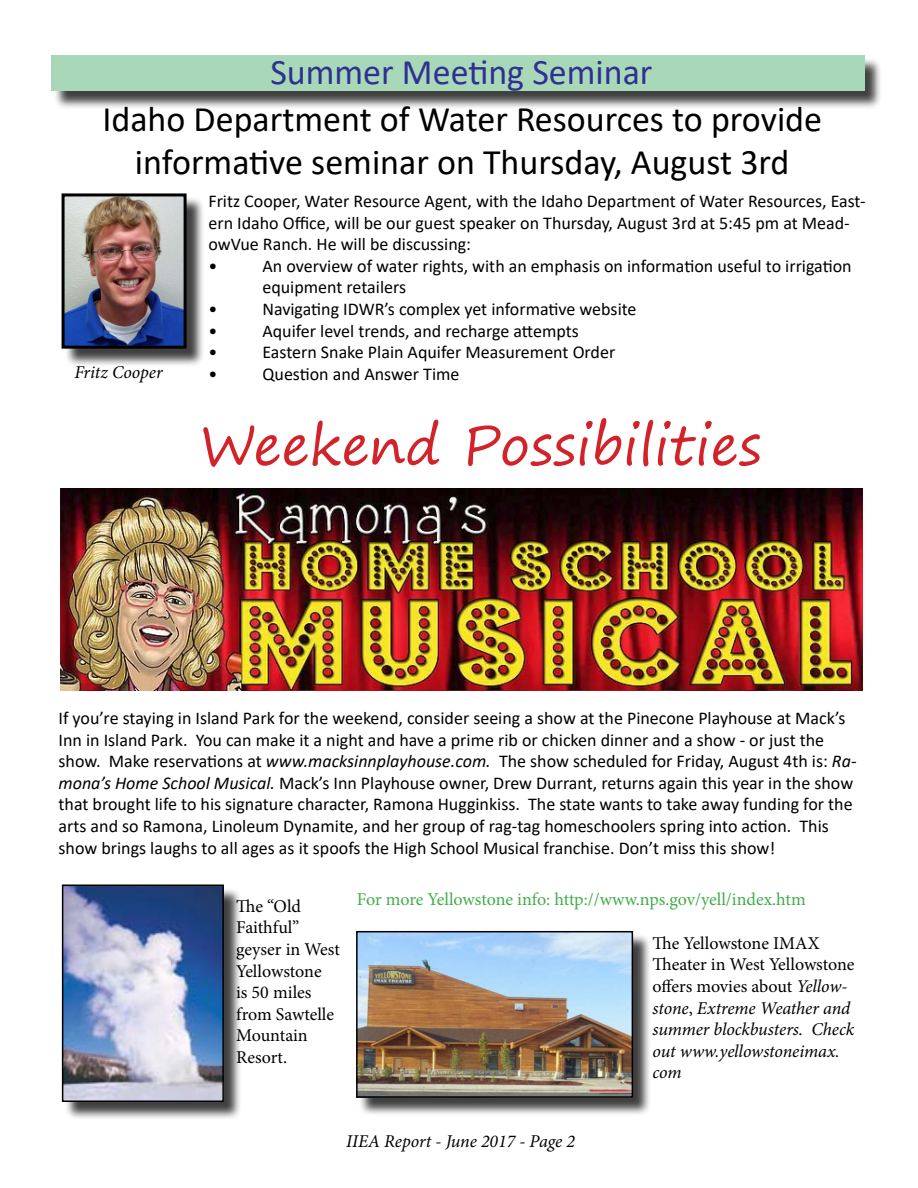
<style>
.page{position:relative;width:918px;height:1188px;background:#fff}
.page>*{position:absolute;margin:0;border:0;box-sizing:border-box;transform-origin:0 0}
.t1{font:54px "Segoe Print";color:#d2232a}
.t2{font:36px/43.2px "Calibri";color:#000;text-align:center}
.t3{font:36px "Calibri";color:#2e3092}
.t4{font:18px/21.6px "Calibri";color:#000}
.t5{font:italic 18px/21.6px "Minion Pro";letter-spacing:-.005em;color:#000}
.t6{font:18px/21.6px "Minion Pro";color:#000}
.t7{font:18px "Minion Pro";letter-spacing:-.005em;color:#41ad49}
.s1{font-style:italic}
.s2{font-style:normal}
</style>
<div class="page">
<div style="left:53px;top:57px;width:830px;height:52px;background:#000;opacity:.75"></div>
<div style="left:51px;top:55px;width:813px;height:36px;background:#a8d8b7"></div>
<div style="left:64px;top:887px;width:179px;height:234px;background:#000;opacity:.75"></div>
<img style="left:65px;top:888px;width:156px;height:211px">
<div style="left:62px;top:885px;width:162px;height:217px;border:2px solid #000"></div>
<div style="left:358px;top:933px;width:294px;height:183px;background:#000;opacity:.75"></div>
<img style="left:359px;top:934px;width:271px;height:161px">
<div style="left:356px;top:931px;width:277px;height:167px;border:2px solid #000"></div>
<img style="left:60px;top:488px;width:803px;height:202px">
<div style="left:64px;top:196px;width:141px;height:171px;background:#000;opacity:.75"></div>
<img style="left:66px;top:197px;width:117px;height:148px">
<div style="left:62px;top:193px;width:125px;height:156px;border:3px solid #000"></div>
<h2 class="t3" style="left:270px;top:47px;width:384px">Summer Meeting Seminar</h2>
<h2 class="t2" style="left:102px;top:96px;width:721px">Idaho Department of Water Resources to provide informative seminar on Thursday, August 3rd</h2>
<p class="t4" style="left:208px;top:190px;width:659px">Fritz Cooper, Water Resource Agent, with the Idaho Department of Water Resources, East&shy;ern Idaho Office, will be our guest speaker on Thursday, August 3rd at 5:45 pm at Mead&shy;owVue Ranch. He will be discussing:<br>•</p>
<p class="t4" style="left:262px;top:255px;width:591px">An overview of water rights, with an emphasis on information useful to irrigation equipment retailers</p>
<p class="t4" style="left:208px;top:298px;width:10px">•</p>
<p class="t4" style="left:262px;top:298px;width:376px">Navigating IDWR’s complex yet informative website</p>
<p class="t4" style="left:208px;top:319px;width:10px">•</p>
<p class="t4" style="left:262px;top:319px;width:318px">Aquifer level trends, and recharge attempts</p>
<p class="t4" style="left:208px;top:341px;width:10px">•</p>
<p class="t4" style="left:262px;top:341px;width:354px">Eastern Snake Plain Aquifer Measurement Order</p>
<p class="t5" style="left:74px;top:362px;width:90px">Fritz Cooper</p>
<p class="t4" style="left:208px;top:363px;width:10px">•</p>
<p class="t4" style="left:262px;top:363px;width:199px">Question and Answer Time</p>
<h1 class="t1" style="left:200px;top:397px;width:563px">Weekend Possibilities</h1>
<p class="t4" style="left:59px;top:707px;width:799px">If you’re staying in Island Park for the weekend, consider seeing a show at the Pinecone Playhouse at Mack’s Inn in Island Park. You can make it a night and have a prime rib or chicken dinner and a show - or just the show. Make reservations at <span class="s1">www.macksinnplayhouse.com.</span> The show scheduled for Friday, August 4th is: <span class="s1">Ra&shy;mona’s Home School Musical.</span> Mack’s Inn Playhouse owner, Drew Durrant, returns again this year in the show that brought life to his signature character, Ramona Hugginkiss. The state wants to take away funding for the arts and so Ramona, Linoleum Dynamite, and her group of rag-tag homeschoolers spring into action. This show brings laughs to all ages as it spoofs the High School Musical franchise. Don’t miss this show!</p>
<p class="t6" style="left:236px;top:895px;width:105px">The “Old<br>Faithful” geyser in West<br>Yellowstone<br>is 50 miles from Sawtelle<br>Mountain<br>Resort.</p>
<p class="t7" style="left:357px;top:887px;width:450px">For more Yellowstone info: http://www.nps.gov/yell/index.htm</p>
<p class="t5" style="left:653px;top:932px;width:204px"><span class="s2">The Yellowstone IMAX<br>Theater in West Yellowstone offers movies about</span> Yellow&shy;stone<span class="s2">,</span> Extreme Weather and summer blockbusters. Check out www.yellowstoneimax. com</p>
<p class="t5" style="left:346px;top:1131px;width:231px">IIEA Report - June 2017 - Page 2</p>
</div>
